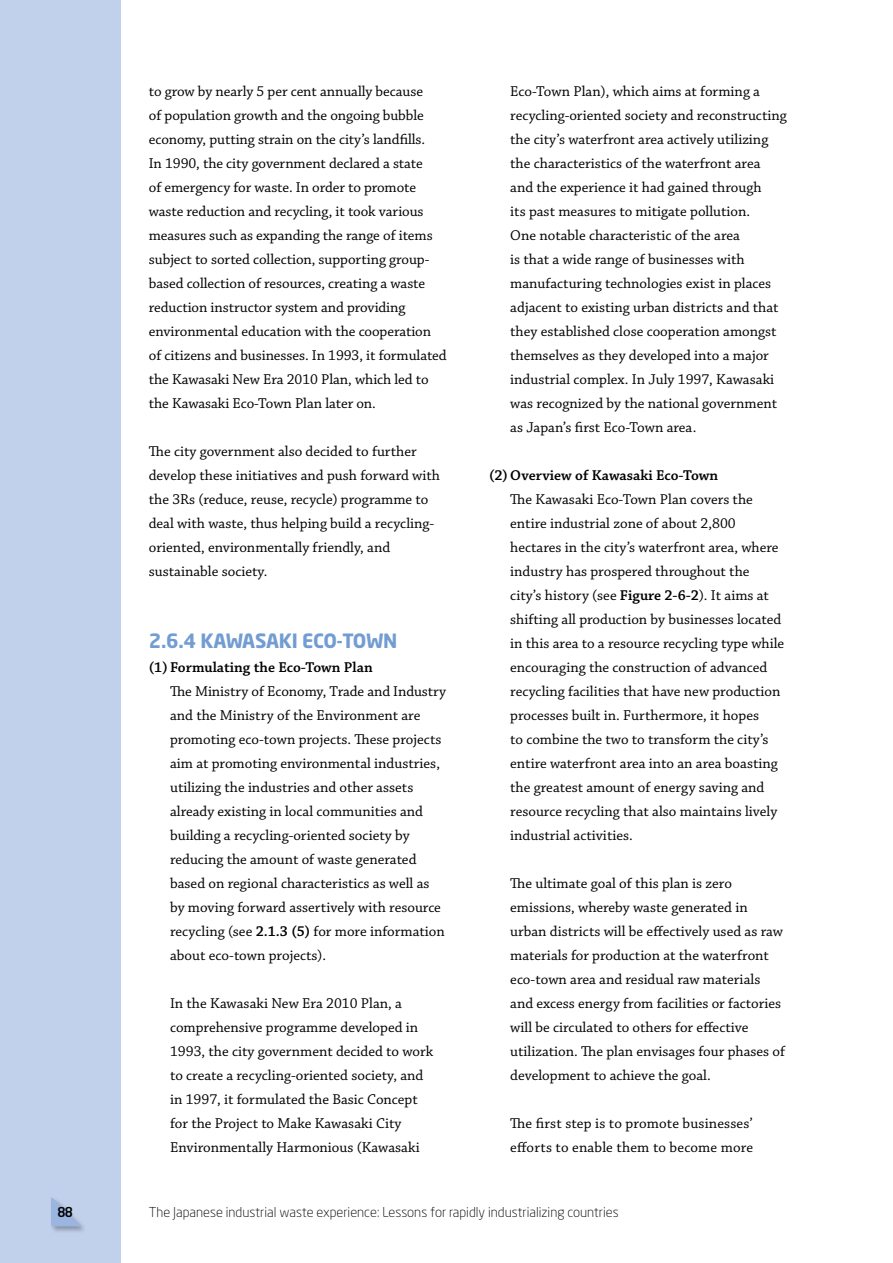
<style>
.page{position:relative;width:893px;height:1263px;background:#fff}
.page>*{position:absolute;margin:0;border:0;box-sizing:border-box;transform-origin:0 0}
.t1{font:700 19.5px "Neo Sans Std";letter-spacing:-.02em;color:#739dd2}
.t2{font:15px/24px "Chaparral Pro";color:#000}
.t3{font:600 15px "Chaparral Pro";color:#000}
.t4{font:300 13.5px "Neo Sans Std";color:#000}
.t5{font:500 13.5px "Neo Sans Std";color:#000;scale:.95 1}
.s1{font-weight:600}
</style>
<div class="page">
<div style="left:0;top:0;width:121px;height:1263px;background:#c2d1eb"></div>
<div style="left:50px;top:1196px;width:37px;height:38px;background:#000;opacity:.3"></div>
<svg style="left:51px;top:1196px;width:30px;height:30px"></svg>
<p class="t2" style="left:149px;top:80px;width:299px">to grow by nearly 5 per cent annually because<br>of population growth and the ongoing bubble economy, putting strain on the city’s landfills.<br>In 1990, the city government declared a state<br>of emergency for waste. In order to promote waste reduction and recycling, it took various measures such as expanding the range of items subject to sorted collection, supporting group&shy;based collection of resources, creating a waste reduction instructor system and providing environmental education with the cooperation of citizens and businesses. In 1993, it formulated the Kawasaki New Era 2010 Plan, which led to the Kawasaki Eco-Town Plan later on.</p>
<p class="t2" style="left:149px;top:440px;width:293px">The city government also decided to further develop these initiatives and push forward with the 3Rs (reduce, reuse, recycle) programme to deal with waste, thus helping build a recycling&shy;oriented, environmentally friendly, and sustainable society.</p>
<h1 class="t1" style="left:149px;top:629px;width:250px">2.6.4 KAWASAKI ECO-TOWN</h1>
<p class="t3" style="left:149px;top:659px;width:225px">(1) Formulating the Eco-Town Plan</p>
<p class="t2" style="left:170px;top:680px;width:278px">The Ministry of Economy, Trade and Industry and the Ministry of the Environment are promoting eco-town projects. These projects aim at promoting environmental industries, utilizing the industries and other assets already existing in local communities and building a recycling-oriented society by reducing the amount of waste generated based on regional characteristics as well as by moving forward assertively with resource recycling (see <span class="s1">2.1.3 (5)</span> for more information about eco-town projects).</p>
<p class="t2" style="left:170px;top:992px;width:265px">In the Kawasaki New Era 2010 Plan, a comprehensive programme developed in 1993, the city government decided to work to create a recycling-oriented society, and in 1997, it formulated the Basic Concept for the Project to Make Kawasaki City Environmentally Harmonious (Kawasaki</p>
<p class="t2" style="left:510px;top:80px;width:278px">Eco-Town Plan), which aims at forming a recycling-oriented society and reconstructing the city’s waterfront area actively utilizing the characteristics of the waterfront area and the experience it had gained through<br>its past measures to mitigate pollution.<br>One notable characteristic of the area<br>is that a wide range of businesses with manufacturing technologies exist in places adjacent to existing urban districts and that they established close cooperation amongst themselves as they developed into a major industrial complex. In July 1997, Kawasaki was recognized by the national government as Japan’s first Eco-Town area.</p>
<p class="t3" style="left:489px;top:467px;width:231px">(2) Overview of Kawasaki Eco-Town</p>
<p class="t2" style="left:510px;top:488px;width:275px">The Kawasaki Eco-Town Plan covers the entire industrial zone of about 2,800 hectares in the city’s waterfront area, where industry has prospered throughout the city’s history (see <span class="s1">Figure 2-6-2</span>). It aims at shifting all production by businesses located in this area to a resource recycling type while encouraging the construction of advanced recycling facilities that have new production processes built in. Furthermore, it hopes<br>to combine the two to transform the city’s entire waterfront area into an area boasting the greatest amount of energy saving and resource recycling that also maintains lively industrial activities.</p>
<p class="t2" style="left:510px;top:872px;width:276px">The ultimate goal of this plan is zero emissions, whereby waste generated in urban districts will be effectively used as raw materials for production at the waterfront eco-town area and residual raw materials and excess energy from facilities or factories will be circulated to others for effective utilization. The plan envisages four phases of development to achieve the goal.</p>
<p class="t2" style="left:510px;top:1112px;width:244px">The first step is to promote businesses’ efforts to enable them to become more</p>
<p class="t5" style="left:58px;top:1203px;width:18px">88</p>
<p class="t4" style="left:149px;top:1204px;width:471px">The Japanese industrial waste experience: Lessons for rapidly industrializing countries</p>
</div>
